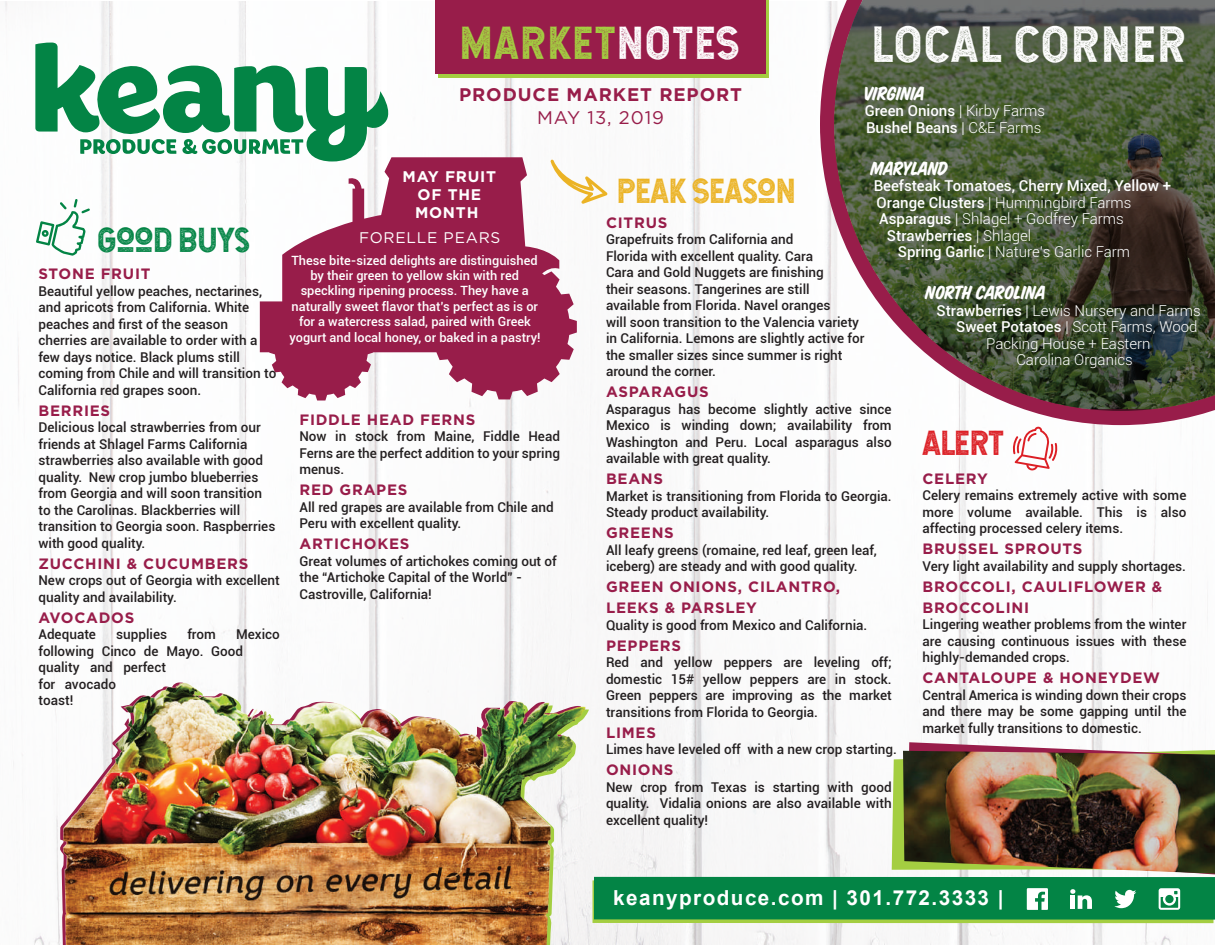
<style>
.page{position:relative;width:1215px;height:945px;background:#fff}
.page>*{position:absolute;margin:0;border:0;box-sizing:border-box;transform-origin:0 0}
.t1{font:48.3px "Hansief Rough";letter-spacing:.05em;color:#fff}
.t2{font:43.8px "Hansief Rough";letter-spacing:.05em;color:#a4ce41}
.t3{font:33px "Hansief Rough";color:#ebb325}
.t4{font:33px "Hansief Rough";color:#038445}
.t5{font:33px "Hansief Rough";color:#dc1f25}
.t6{font:21px "House Slant";letter-spacing:-.01em;color:#fff}
.t7{font:700 20.7px "Arial";letter-spacing:.07em;color:#fff}
.t8{font:700 18.3px "Gotham";letter-spacing:.05em;color:#981d4a}
.t9{font:18.3px "Gotham";letter-spacing:.05em;color:#981d4a}
.t10{font:700 15.45px/18px "Gotham";letter-spacing:.05em;color:#fff;text-align:center}
.t11{font:15.45px "Gotham";letter-spacing:.05em;color:#fff}
.t12{font:700 15px/21px "Gotham";letter-spacing:.05em;color:#981d4a}
.t13{font:300 15px "Roboto";color:#fff}
.t14{font:500 15px/16.5px "Roboto";color:#fff}
.t15{font:500 13.5px/16.5px "Roboto";color:#231f20}
.t16{font:500 12.75px/15.5px "Roboto";color:#fff;text-align:center}
.s1{color:#fff}
.s2{font-weight:300}
.s3{font-weight:500}
</style>
<div class="page">
<svg style="left:820px;top:1px;width:392px;height:424px"></svg>
<svg style="left:834px;top:0;width:381px;height:411px;background:#595e48"></svg>
<div style="left:438px;top:0;width:331px;height:78px;background:#a4ce41"></div>
<div style="left:435px;top:0;width:331px;height:74px;background:#981d4a"></div>
<div style="left:592px;top:880px;width:622px;height:43px;background:#a4ce41"></div>
<div style="left:594px;top:877px;width:621px;height:43px;background:#038445"></div>
<svg style="left:1159px;top:888px;width:21px;height:22px"></svg>
<svg style="left:1114px;top:890px;width:22px;height:18px"></svg>
<svg style="left:1070px;top:889px;width:22px;height:20px"></svg>
<svg style="left:1027px;top:888px;width:21px;height:22px"></svg>
<img style="left:855px;top:0;width:360px;height:91px">
<img style="left:58px;top:677px;width:534px;height:268px">
<svg style="left:1012px;top:426px;width:46px;height:45px"></svg>
<svg style="left:36px;top:199px;width:54px;height:57px"></svg>
<svg style="left:577px;top:176px;width:30px;height:28px"></svg>
<svg style="left:260px;top:157px;width:317px;height:244px;fill:#981d4a"></svg>
<svg style="left:892px;top:742px;width:323px;height:134px"></svg>
<img style="left:903px;top:751px;width:312px;height:123px">
<svg style="left:35px;top:43px;width:359px;height:119px"></svg>
<h3 class="t4" style="left:98px;top:218px;width:153px">GOOD BUYS</h3>
<p class="t12" style="left:38px;top:263px;width:114px">STONE FRUIT</p>
<p class="t15" style="left:38px;top:282px;width:239px">Beautiful yellow peaches, nectarines, and apricots from California. White peaches and first of the season cherries are available to order with a few days notice. Black plums still coming from Chile and will transition to California red grapes soon.</p>
<p class="t12" style="left:38px;top:400px;width:73px">BERRIES</p>
<p class="t15" style="left:38px;top:419px;width:238px">Delicious local strawberries from our friends at Shlagel Farms California strawberries also available with good quality. New crop jumbo blueberries from Georgia and will soon transition to the Carolinas. Blackberries will transition to Georgia soon. Raspberries with good quality.</p>
<p class="t12" style="left:38px;top:553px;width:211px">ZUCCHINI &amp; CUCUMBERS</p>
<p class="t15" style="left:38px;top:572px;width:243px">New crops out of Georgia with excellent quality and availability.</p>
<p class="t12" style="left:38px;top:607px;width:97px">AVOCADOS</p>
<p class="t15" style="left:38px;top:626px;width:59px">Adequate</p>
<p class="t15" style="left:116px;top:626px;width:53px">supplies</p>
<p class="t15" style="left:187px;top:626px;width:30px">from</p>
<p class="t15" style="left:38px;top:626px;width:243px;text-indent:198px">Mexico following Cinco de Mayo. Good quality and perfect<br>for avocado<br>toast!</p>
<h2 class="t2" style="left:460px;top:15px;width:280px">MARKET<span class="s1">NOTES</span></h2>
<h1 class="t1" style="left:872px;top:14px;width:315px">LOCAL CORNER</h1>
<h3 class="t6" style="left:863px;top:80px;width:63px">VIRGINIA</h3>
<p class="t14" style="left:865px;top:102px;width:182px">Green Onions <span class="s2">| Kirby Farms<br></span>Bushel Beans <span class="s2">| C&amp;E Farms</span></p>
<h3 class="t6" style="left:871px;top:155px;width:79px">MARYLAND</h3>
<p class="t14" style="left:874px;top:177px;width:299px">Beefsteak Tomatoes, Cherry Mixed, Yellow +</p>
<p class="t13" style="left:876px;top:192px;width:257px"><span class="s3">Orange Clusters</span> | Hummingbird Farms</p>
<p class="t13" style="left:879px;top:209px;width:246px"><span class="s3">Asparagus</span> | Shlagel + Godfrey Farms</p>
<p class="t14" style="left:887px;top:227px;width:146px">Strawberries <span class="s2">| Shlagel</span></p>
<p class="t13" style="left:898px;top:242px;width:234px"><span class="s3">Spring Garlic</span> | Nature’s Garlic Farm</p>
<h3 class="t6" style="left:926px;top:280px;width:121px">NORTH CAROLINA</h3>
<p class="t13" style="left:936px;top:300px;width:266px"><span class="s3">Strawberries</span> | Lewis Nursery and Farms</p>
<p class="t13" style="left:956px;top:317px;width:243px"><span class="s3">Sweet Potatoes</span> | Scott Farms, Wood</p>
<p class="t13" style="left:986px;top:333px;width:166px">Packing House + Eastern</p>
<p class="t13" style="left:1016px;top:350px;width:118px">Carolina Organics</p>
<h3 class="t8" style="left:459px;top:83px;width:285px">PRODUCE MARKET REPORT</h3>
<h3 class="t9" style="left:537px;top:106px;width:128px">MAY 13, 2019</h3>
<p class="t10" style="left:403px;top:167px;width:95px">MAY FRUIT<br>OF THE<br>MONTH</p>
<h3 class="t3" style="left:617px;top:170px;width:180px">PEAK SEASON</h3>
<p class="t12" style="left:606px;top:212px;width:63px">CITRUS</p>
<p class="t15" style="left:606px;top:231px;width:260px">Grapefruits from California and<br>Florida with excellent quality. Cara<br>Cara and Gold Nuggets are finishing<br>their seasons. Tangerines are still available from Florida. Navel oranges<br>will soon transition to the Valencia variety in California. Lemons are slightly active for the smaller sizes since summer is right around the corner.</p>
<p class="t12" style="left:606px;top:381px;width:104px">ASPARAGUS</p>
<p class="t15" style="left:606px;top:400px;width:287px;text-align:justify">Asparagus has become slightly active since Mexico is winding down; availability from Washington and Peru. Local asparagus also available with great quality.</p>
<p class="t12" style="left:606px;top:468px;width:59px">BEANS</p>
<p class="t15" style="left:606px;top:487px;width:287px">Market is transitioning from Florida to Georgia.<br>Steady product availability.</p>
<p class="t12" style="left:606px;top:522px;width:69px">GREENS</p>
<p class="t15" style="left:606px;top:541px;width:273px">All leafy greens (romaine, red leaf, green leaf, iceberg) are steady and with good quality.</p>
<p class="t12" style="left:606px;top:576px;width:236px">GREEN ONIONS, CILANTRO,<br>LEEKS &amp; PARSLEY</p>
<p class="t15" style="left:606px;top:616px;width:263px">Quality is good from Mexico and California.</p>
<p class="t12" style="left:606px;top:635px;width:77px">PEPPERS</p>
<p class="t15" style="left:606px;top:654px;width:287px;text-align:justify">Red and yellow peppers are leveling off; domestic 15# yellow peppers are in stock.<br>Green peppers are improving as the market transitions from Florida to Georgia.</p>
<p class="t12" style="left:606px;top:722px;width:51px">LIMES</p>
<p class="t15" style="left:606px;top:741px;width:292px">Limes have leveled off with a new crop starting.</p>
<p class="t12" style="left:606px;top:759px;width:69px">ONIONS</p>
<p class="t15" style="left:606px;top:778px;width:287px;text-align:justify">New crop from Texas is starting with good quality. Vidalia onions are also available with excellent quality!</p>
<p class="t11" style="left:359px;top:227px;width:143px">FORELLE PEARS</p>
<p class="t16" style="left:289px;top:252px;width:253px">These bite-sized delights are distinguished by their green to yellow skin with red speckling ripening process. They have a naturally sweet flavor that’s perfect as is or for a watercress salad, paired with Greek yogurt and local honey, or baked in a pastry!</p>
<p class="t12" style="left:299px;top:409px;width:177px">FIDDLE HEAD FERNS</p>
<p class="t15" style="left:299px;top:428px;width:262px;text-align:justify">Now in stock from Maine, Fiddle Head Ferns are the perfect addition to your spring menus.</p>
<p class="t12" style="left:299px;top:479px;width:110px">RED GRAPES</p>
<p class="t15" style="left:299px;top:498px;width:256px">All red grapes are available from Chile and<br>Peru with excellent quality.</p>
<p class="t12" style="left:299px;top:533px;width:112px">ARTICHOKES</p>
<p class="t15" style="left:299px;top:552px;width:259px">Great volumes of artichokes coming out of the “Artichoke Capital of the World” -<br>Castroville, California!</p>
<h3 class="t5" style="left:923px;top:422px;width:82px">ALERT</h3>
<p class="t12" style="left:922px;top:468px;width:67px">CELERY</p>
<p class="t15" style="left:922px;top:487px;width:265px;text-align:justify">Celery remains extremely active with some more volume available. This is also affecting processed celery items.</p>
<p class="t12" style="left:922px;top:538px;width:162px">BRUSSEL SPROUTS</p>
<p class="t15" style="left:922px;top:557px;width:265px">Very light availability and supply shortages.</p>
<p class="t12" style="left:922px;top:576px;width:241px">BROCCOLI, CAULIFLOWER &amp;<br>BROCCOLINI</p>
<p class="t15" style="left:922px;top:616px;width:265px;text-align:justify">Lingering weather problems from the winter are causing continuous issues with these highly-demanded crops.</p>
<p class="t12" style="left:922px;top:667px;width:239px">CANTALOUPE &amp; HONEYDEW</p>
<p class="t15" style="left:922px;top:686px;width:265px;text-align:justify">Central America is winding down their crops and there may be some gapping until the market fully transitions to domestic.</p>
<h3 class="t7" style="left:613px;top:883px;width:392px">keanyproduce.com | 301.772.3333 |</h3>
</div>
